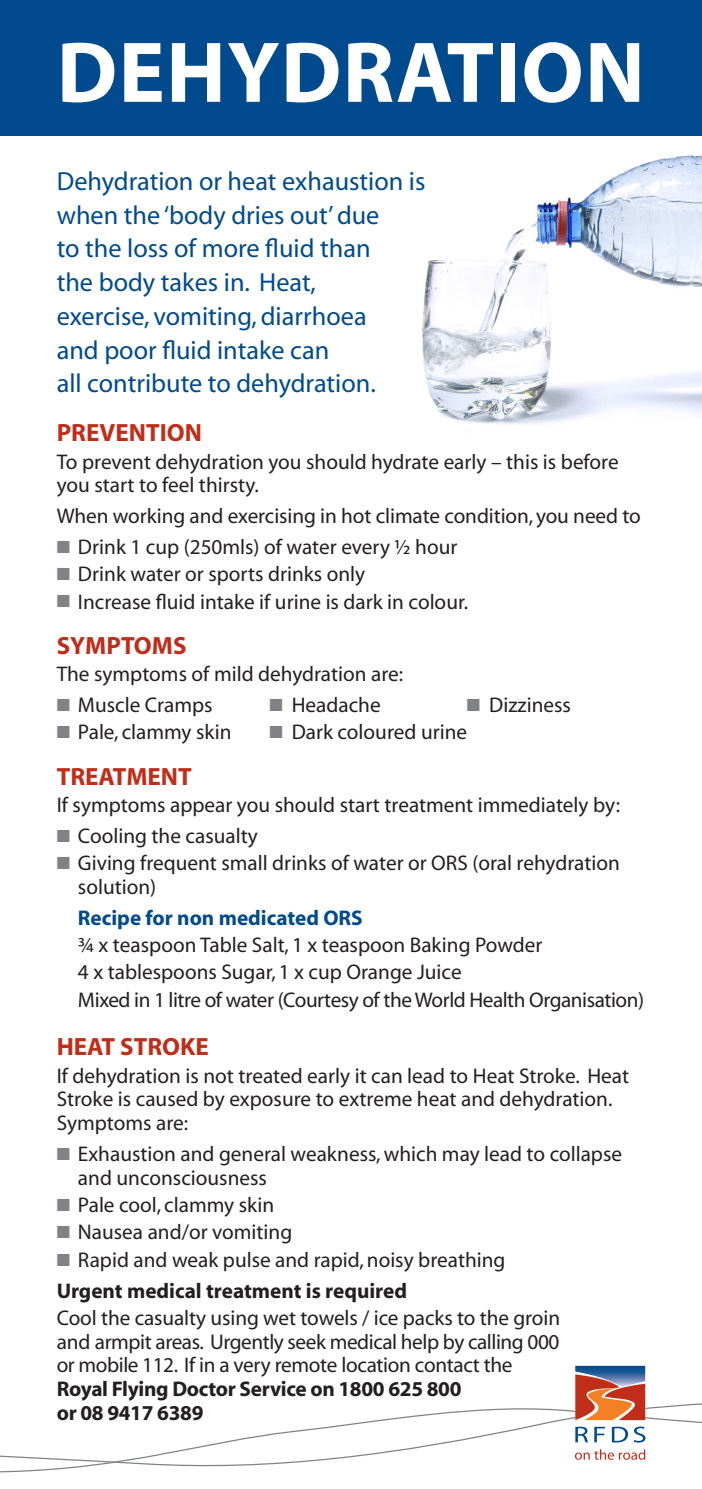
<style>
.page{position:relative;width:702px;height:1489px;background:#fff}
.page>*{position:absolute;margin:0;border:0;box-sizing:border-box;transform-origin:0 0}
.Top_heading{font:700 87px "Myriad";letter-spacing:.015em;color:#fff}
.body_copy{font:26.25px/33.8px "Myriad";color:#004a8d}
.subhead{font:700 25px "Myriad";color:#c02d19}
.body_copy-2{font:21.25px/23.8px "Myriad";letter-spacing:-.005em;color:#231f20}
.Indent_1{font:21.25px/23.8px "Myriad";color:#231f20}
.Indent_1-2{font:21.25px "Myriad";letter-spacing:-.02em;color:#231f20}
.body_copy-3{font:700 21.25px "Myriad";color:#231f20}
.Indent_1-3{font:700 21.25px "Myriad";color:#004a8d}
.s1{color:#808285}
.s2{font-weight:700}
</style>
<div class="page">
<img style="left:422px;top:155px;width:280px;height:269px">
<svg style="left:0;top:1399px;width:702px;height:74px"></svg>
<div style="left:0;top:0;width:702px;height:135px;background:#004a8d"></div>
<svg style="left:575px;top:1365px;width:70px;height:54px;background:#ae665b"></svg>
<svg style="left:575px;top:1426px;width:13px;height:16px"></svg>
<svg style="left:594px;top:1426px;width:11px;height:16px"></svg>
<svg style="left:611px;top:1426px;width:34px;height:16px"></svg>
<svg style="left:576px;top:1449px;width:69px;height:10px"></svg>
<p class="Top_heading" style="left:57px;top:28px;width:589px">DEHYDRATION</p>
<p class="body_copy" style="left:57px;top:165px;width:370px">Dehydration or heat exhaustion is when the ‘body dries out’ due<br>to the loss of more fluid than<br>the body takes in. Heat,<br>exercise, vomiting, diarrhoea<br>and poor fluid intake can<br>all contribute to dehydration.</p>
<p class="subhead" style="left:57px;top:420px;width:147px">PREVENTION</p>
<p class="body_copy-2" style="left:57px;top:450px;width:563px">To prevent dehydration you should hydrate early – this is before you start to feel thirsty.</p>
<p class="body_copy-2" style="left:57px;top:505px;width:585px">When working and exercising in hot climate condition, you need to</p>
<p class="Indent_1" style="left:57px;top:536px;width:402px"><span class="s1">■</span> Drink 1 cup (250mls) of water every ½ hour</p>
<p class="Indent_1" style="left:57px;top:563px;width:310px"><span class="s1">■</span> Drink water or sports drinks only</p>
<p class="Indent_1" style="left:57px;top:590px;width:413px"><span class="s1">■</span> Increase fluid intake if urine is dark in colour.</p>
<p class="subhead" style="left:57px;top:632px;width:131px">SYMPTOMS</p>
<p class="body_copy-2" style="left:57px;top:663px;width:348px">The symptoms of mild dehydration are:</p>
<p class="Indent_1" style="left:57px;top:694px;width:157px"><span class="s1">■</span> Muscle Cramps</p>
<p class="Indent_1" style="left:269px;top:694px;width:113px"><span class="s1">■</span> Headache</p>
<p class="Indent_1" style="left:467px;top:694px;width:105px"><span class="s1">■</span> Dizziness</p>
<p class="Indent_1" style="left:57px;top:721px;width:176px"><span class="s1">■</span> Pale, clammy skin</p>
<p class="Indent_1" style="left:269px;top:721px;width:199px"><span class="s1">■</span> Dark coloured urine</p>
<p class="subhead" style="left:57px;top:763px;width:137px">TREATMENT</p>
<p class="body_copy-2" style="left:57px;top:793px;width:565px">If symptoms appear you should start treatment immediately by:</p>
<p class="Indent_1" style="left:57px;top:824px;width:203px"><span class="s1">■</span> Cooling the casualty</p>
<p class="Indent_1" style="left:78px;top:852px;width:543px;text-indent:-21px"><span class="s1">■</span> Giving frequent small drinks of water or ORS (oral rehydration solution)</p>
<p class="Indent_1-3" style="left:78px;top:906px;width:286px">Recipe for non medicated ORS</p>
<p class="Indent_1" style="left:78px;top:933px;width:466px">¾ x teaspoon Table Salt, 1 x teaspoon Baking Powder</p>
<p class="Indent_1" style="left:78px;top:961px;width:385px">4 x tablespoons Sugar, 1 x cup Orange Juice</p>
<p class="Indent_1-2" style="left:78px;top:988px;width:567px">Mixed in 1 litre of water (Courtesy of the World Health Organisation)</p>
<p class="subhead" style="left:57px;top:1034px;width:154px">HEAT STROKE</p>
<p class="body_copy-2" style="left:57px;top:1064px;width:574px">If dehydration is not treated early it can lead to Heat Stroke. Heat<br>Stroke is caused by exposure to extreme heat and dehydration.<br>Symptoms are:</p>
<p class="Indent_1" style="left:78px;top:1142px;width:545px;text-indent:-21px"><span class="s1">■</span> Exhaustion and general weakness, which may lead to collapse and unconsciousness</p>
<p class="Indent_1" style="left:57px;top:1193px;width:219px"><span class="s1">■</span> Pale cool, clammy skin</p>
<p class="Indent_1" style="left:57px;top:1221px;width:237px"><span class="s1">■</span> Nausea and/or vomiting</p>
<p class="Indent_1" style="left:57px;top:1248px;width:450px"><span class="s1">■</span> Rapid and weak pulse and rapid, noisy breathing</p>
<p class="body_copy-3" style="left:57px;top:1279px;width:352px">Urgent medical treatment is required</p>
<p class="body_copy-2" style="left:57px;top:1306px;width:505px">Cool the casualty using wet towels / ice packs to the groin and armpit areas. Urgently seek medical help by calling 000 or mobile 112. If in a very remote location contact the <span class="s2">Royal Flying Doctor Service on 1800 625 800<br>or 08 9417 6389</span></p>
</div>
